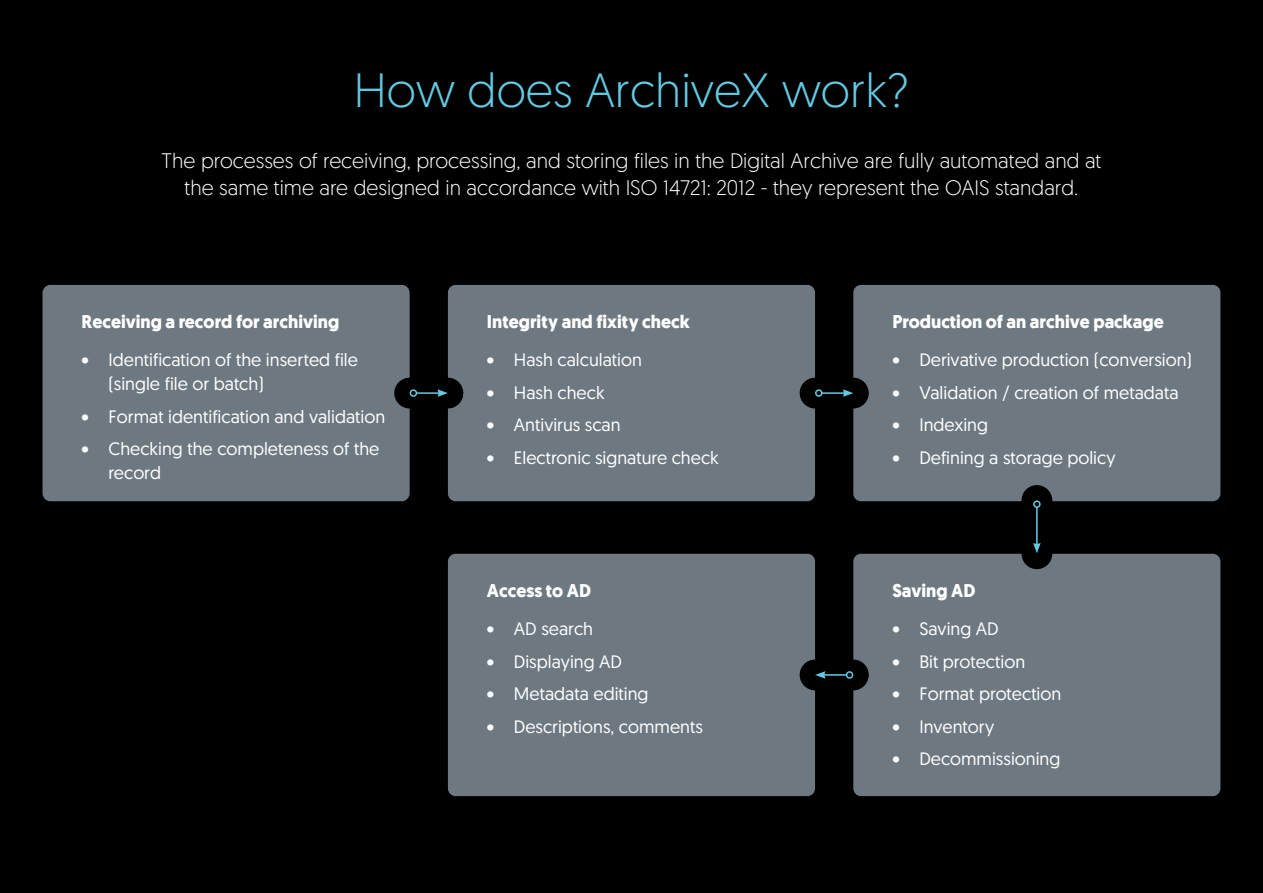
<style>
.page{position:relative;width:1263px;height:893px;background:#000}
.page>*{position:absolute;margin:0;border:0;box-sizing:border-box;transform-origin:0 0}
.t1{font:300 48px "Geomanist";color:#62cae3}
.t2{font:300 21px/27px "Geomanist";color:#fff;text-align:center}
.t3{font:18px/24px "Geomanist";color:#fff}
.t4{font:700 18px "Geomanist";color:#fff}
</style>
<div class="page">
<div style="left:43px;top:285px;width:367px;height:216px;background:#6d7881;border-radius:8px"></div>
<div style="left:853px;top:285px;width:367px;height:216px;background:#6d7881;border-radius:8px"></div>
<div style="left:448px;top:285px;width:367px;height:216px;background:#6d7881;border-radius:8px"></div>
<div style="left:853px;top:554px;width:367px;height:242px;background:#6d7881;border-radius:8px"></div>
<div style="left:448px;top:554px;width:367px;height:242px;background:#6d7881;border-radius:8px"></div>
<div style="left:1021px;top:485px;width:31px;height:31px;background:#000;border-radius:50%"></div>
<div style="left:1021px;top:538px;width:31px;height:31px;background:#000;border-radius:50%"></div>
<div style="left:800px;top:659px;width:30px;height:31px;background:#000;border-radius:50%"></div>
<div style="left:838px;top:659px;width:31px;height:31px;background:#000;border-radius:50%"></div>
<div style="left:394px;top:378px;width:31px;height:30px;background:#000;border-radius:50%"></div>
<div style="left:432px;top:378px;width:31px;height:30px;background:#000;border-radius:50%"></div>
<hr style="left:416px;top:392px;width:24px;height:2px;background:#62cae3">
<div style="left:410px;top:389px;width:7px;height:8px;border:2px solid #62cae3;border-radius:50%"></div>
<svg style="left:437px;top:389px;width:11px;height:8px"></svg>
<div style="left:800px;top:378px;width:30px;height:30px;background:#000;border-radius:50%"></div>
<div style="left:838px;top:378px;width:31px;height:30px;background:#000;border-radius:50%"></div>
<hr style="left:822px;top:392px;width:23px;height:2px;background:#62cae3">
<div style="left:815px;top:389px;width:7px;height:8px;border:2px solid #62cae3;border-radius:50%"></div>
<svg style="left:843px;top:389px;width:10px;height:8px"></svg>
<hr style="left:823px;top:674px;width:23px;height:2px;background:#62cae3">
<svg style="left:815px;top:671px;width:10px;height:8px"></svg>
<div style="left:846px;top:671px;width:7px;height:8px;border:2px solid #62cae3;border-radius:50%"></div>
<hr style="left:1036px;top:507px;width:2px;height:38px;background:#62cae3">
<div style="left:1033px;top:500px;width:8px;height:8px;border:2px solid #62cae3;border-radius:50%"></div>
<svg style="left:1033px;top:543px;width:8px;height:10px"></svg>
<h1 class="t1" style="left:354px;top:59px;width:557px">How does ArchiveX work?</h1>
<p class="t2" style="left:162px;top:146px;width:941px">The processes of receiving, processing, and storing files in the Digital Archive are fully automated and at the same time are designed in accordance with ISO 14721: 2012 - they represent the OAIS standard.</p>
<p class="t4" style="left:82px;top:310px;width:259px">Receiving a record for archiving</p>
<p class="t3" style="left:109px;top:347px;width:251px;text-indent:-27px">• Identification of the inserted file (single file or batch)</p>
<p class="t3" style="left:82px;top:404px;width:305px">• Format identification and validation</p>
<p class="t3" style="left:109px;top:436px;width:272px;text-indent:-27px">• Checking the completeness of the record</p>
<p class="t4" style="left:487px;top:310px;width:204px">Integrity and fixity check</p>
<p class="t4" style="left:892px;top:310px;width:273px">Production of an archive package</p>
<p class="t3" style="left:487px;top:347px;width:156px">• Hash calculation</p>
<p class="t3" style="left:487px;top:380px;width:119px">• Hash check</p>
<p class="t3" style="left:487px;top:412px;width:135px">• Antivirus scan</p>
<p class="t3" style="left:487px;top:445px;width:233px">• Electronic signature check</p>
<p class="t4" style="left:487px;top:579px;width:106px">Access to AD</p>
<p class="t3" style="left:487px;top:616px;width:108px">• AD search</p>
<p class="t3" style="left:487px;top:649px;width:137px">• Displaying AD</p>
<p class="t3" style="left:487px;top:681px;width:163px">• Metadata editing</p>
<p class="t3" style="left:487px;top:714px;width:217px">• Descriptions, comments</p>
<p class="t3" style="left:892px;top:347px;width:301px">• Derivative production (conversion)</p>
<p class="t3" style="left:892px;top:380px;width:288px">• Validation / creation of metadata</p>
<p class="t3" style="left:892px;top:412px;width:97px">• Indexing</p>
<p class="t3" style="left:892px;top:445px;width:225px">• Defining a storage policy</p>
<p class="t4" style="left:892px;top:579px;width:84px">Saving AD</p>
<p class="t3" style="left:892px;top:616px;width:108px">• Saving AD</p>
<p class="t3" style="left:892px;top:649px;width:134px">• Bit protection</p>
<p class="t3" style="left:892px;top:681px;width:170px">• Format protection</p>
<p class="t3" style="left:892px;top:714px;width:103px">• Inventory</p>
<p class="t3" style="left:892px;top:746px;width:169px">• Decommissioning</p>
</div>
